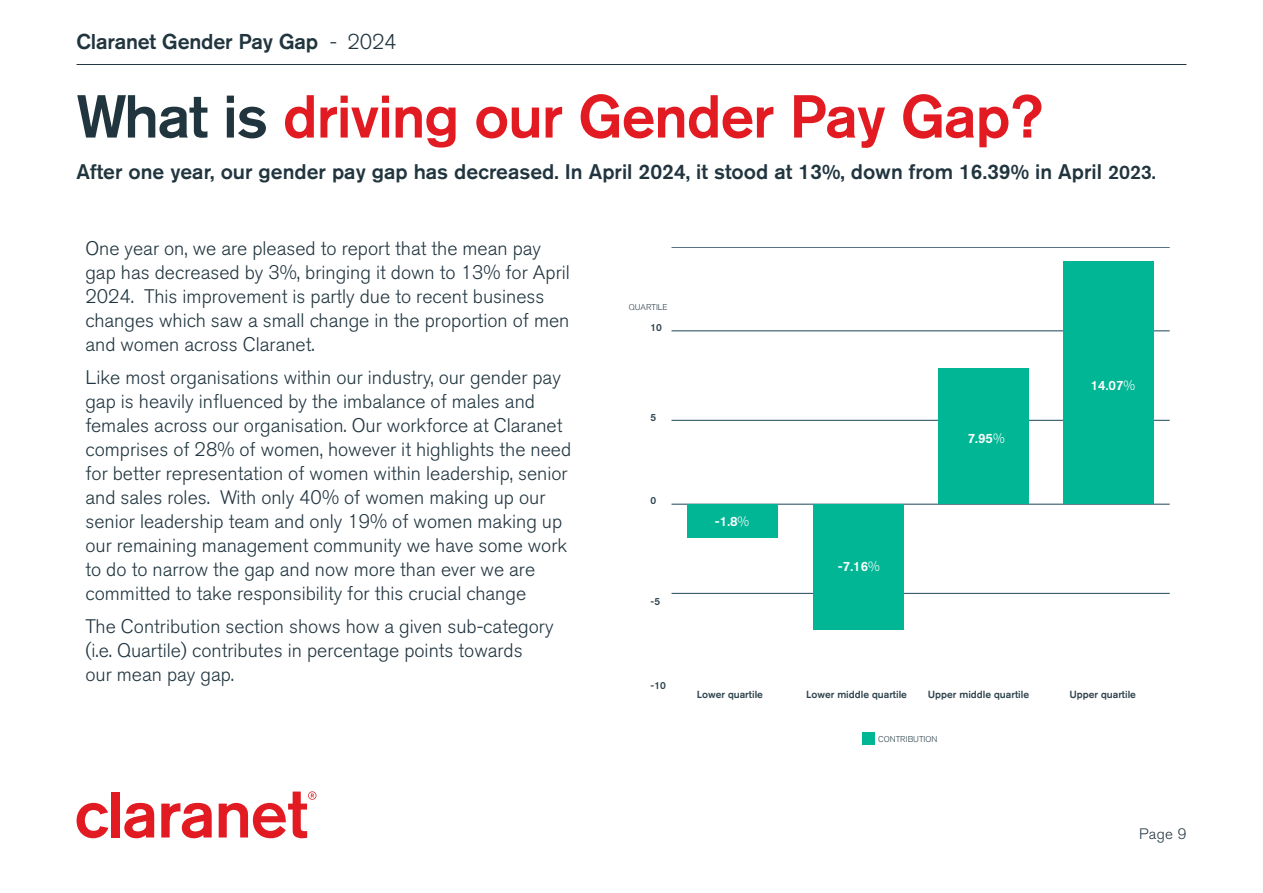
<style>
.page{position:relative;width:1263px;height:893px;background:#fff}
.page>*{position:absolute;margin:0;border:0;box-sizing:border-box;transform-origin:0 0}
.t1{font:500 60px "Akzidenz Grotesk BQ";letter-spacing:-.02em;color:#e21a21}
.t2{font:500 21.3px "Akzidenz Grotesk BQ";letter-spacing:-.01em;color:#21353f}
.t3{font:500 21px "Akzidenz Grotesk BQ";color:#21353f}
.t4{font:300 19.5px/24px "Akzidenz Grotesk BQ";color:#21353f}
.t5{font:300 15px "Akzidenz Grotesk BQ";color:#243842}
.t6{font:500 13.35px "Akzidenz Grotesk BQ";color:#fff}
.t7{font:500 10.2px "Akzidenz Grotesk BQ";color:#2f444e}
.t8{font:300 8.4px "Akzidenz Grotesk BQ";color:#2f444e}
.s1{font-weight:300}
.s2{color:#21353f}
.s3{font-size:19.5px}
</style>
<div class="page">
<hr style="left:671px;top:420px;width:499px;height:1px;background:#1b465a">
<hr style="left:671px;top:331px;width:499px;height:1px;background:#1b465a">
<hr style="left:671px;top:504px;width:499px;height:1px;background:#1b465a">
<hr style="left:671px;top:593px;width:499px;height:1px;background:#1b465a">
<hr style="left:671px;top:247px;width:499px;height:1px;background:#1b465a">
<div style="left:687px;top:504px;width:90px;height:33px;background:#00b695"></div>
<div style="left:814px;top:504px;width:90px;height:126px;background:#00b695"></div>
<div style="left:938px;top:369px;width:90px;height:135px;background:#00b695"></div>
<div style="left:1063px;top:261px;width:91px;height:243px;background:#00b695"></div>
<div style="left:862px;top:732px;width:12px;height:13px;background:#00b695"></div>
<hr style="left:77px;top:64px;width:1109px;height:1px;background:#223741">
<svg style="left:77px;top:803px;width:31px;height:35px"></svg>
<div style="left:111px;top:791px;width:9px;height:46px;background:#e21a21"></div>
<svg style="left:124px;top:803px;width:30px;height:35px"></svg>
<svg style="left:161px;top:803px;width:51px;height:35px"></svg>
<svg style="left:219px;top:791px;width:97px;height:47px"></svg>
<p class="t2" style="left:77px;top:28px;width:322px">Claranet Gender Pay Gap <span class="s1">- 2024</span></p>
<p class="t1" style="left:77px;top:80px;width:968px"><span class="s2">What is</span> driving our Gender Pay Gap?</p>
<p class="t3" style="left:77px;top:159px;width:1081px">After one year, our gender pay gap has decreased. In April 2024, it stood at 13%, down from 16.39% in April <span class="s3">2023.</span></p>
<p class="t4" style="left:85px;top:237px;width:486px">One year on, we are pleased to report that the mean pay gap has decreased by 3%, bringing it down to 13% for April 2024. This improvement is partly due to recent business changes which saw a small change in the proportion of men and women across Claranet.</p>
<p class="t4" style="left:85px;top:366px;width:487px">Like most organisations within our industry, our gender pay gap is heavily influenced by the imbalance of males and females across our organisation. Our workforce at Claranet comprises of 28% of women, however it highlights the need for better representation of women within leadership, senior and sales roles. With only 40% of women making up our senior leadership team and only 19% of women making up our remaining management community we have some work to do to narrow the gap and now more than ever we are committed to take responsibility for this crucial change</p>
<p class="t4" style="left:85px;top:615px;width:470px">The Contribution section shows how a given sub-category (i.e. Quartile) contributes in percentage points towards our mean pay gap.</p>
<p class="t8" style="left:629px;top:303px;width:40px">QUARTILE</p>
<p class="t7" style="left:650px;top:321px;width:13px">10</p>
<p class="t7" style="left:650px;top:411px;width:7px">5</p>
<p class="t7" style="left:650px;top:494px;width:7px">0</p>
<p class="t7" style="left:650px;top:595px;width:11px">-5</p>
<p class="t7" style="left:650px;top:679px;width:17px">-10</p>
<p class="t6" style="left:715px;top:513px;width:36px">-1.8<span class="s1">%</span></p>
<p class="t7" style="left:697px;top:688px;width:68px">Lower quartile</p>
<p class="t6" style="left:838px;top:558px;width:43px">-7.16<span class="s1">%</span></p>
<p class="t6" style="left:968px;top:430px;width:38px">7.95<span class="s1">%</span></p>
<p class="t6" style="left:1091px;top:377px;width:46px">14.07<span class="s1">%</span></p>
<p class="t7" style="left:806px;top:688px;width:102px">Lower middle quartile</p>
<p class="t7" style="left:928px;top:688px;width:103px">Upper middle quartile</p>
<p class="t7" style="left:1069px;top:688px;width:68px">Upper quartile</p>
<p class="t8" style="left:878px;top:734px;width:61px">CONTRIBUTION</p>
<p class="t5" style="left:1139px;top:825px;width:49px">Page 9</p>
</div>
